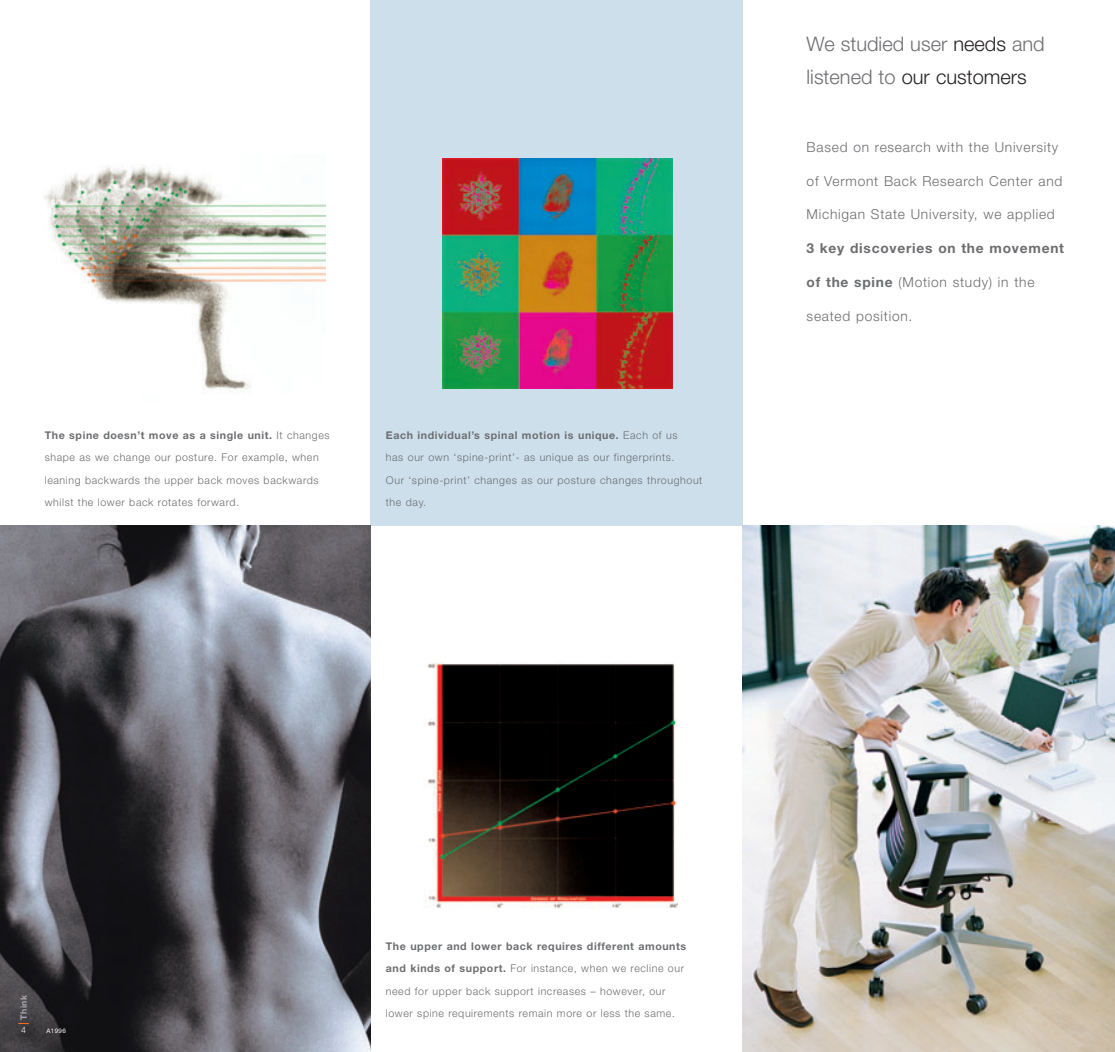
<style>
.page{position:relative;width:1115px;height:1052px;background:#fff}
.page>*{position:absolute;margin:0;border:0;box-sizing:border-box;transform-origin:0 0}
.t1{font:300 20px/33.8px "Helvetica Neue";color:#6c6d70}
.t2{font:300 13.75px "Helvetica Neue";letter-spacing:.055em;color:#6c6d70}
.t3{font:700 13.75px "Helvetica Neue";letter-spacing:.055em;color:#6c6d70}
.t4{font:300 10.62px/22.5px "Helvetica Neue";letter-spacing:.055em;color:#6c6d70}
.t5{font:700 8.75px "Helvetica Neue";letter-spacing:.055em;color:#a8a9ad}
.t6{font:300 8.75px "Helvetica Neue";color:#fff}
.t7{font:6.25px "Helvetica Neue";letter-spacing:.055em;color:#fff}
.s1{font-weight:700}
.s2{color:#231f20}
.s3{font-family:"Adobe Garamond";font-weight:400}
</style>
<div class="page">
<div style="left:371px;top:0;width:372px;height:525px;background:#ccdfeb"></div>
<img style="left:0;top:525px;width:371px;height:526px">
<img style="left:44px;top:166px;width:281px;height:223px">
<img style="left:427px;top:662px;width:251px;height:247px">
<img style="left:442px;top:159px;width:231px;height:229px">
<img style="left:743px;top:525px;width:372px;height:526px">
<p class="t4" style="left:45px;top:425px;width:286px"><span class="s1">The spine doesn’t move as a single unit.</span> It changes shape as we change our posture. For example, when leaning backwards the upper back moves backwards whilst the lower back rotates forward.</p>
<p class="t4" style="left:386px;top:425px;width:318px"><span class="s1">Each individual’s spinal motion is unique.</span> Each of us<br>has our own ‘spine-print’- as unique as our fingerprints.<br>Our ‘spine-print’ changes as our posture changes throughout the day.</p>
<h1 class="t1" style="left:807px;top:28px;width:240px">We studied user <span class="s2">needs</span> and listened to <span class="s2">our customers</span></h1>
<p class="t2" style="left:807px;top:142px;width:253px">Based on research with the University</p>
<p class="t2" style="left:807px;top:176px;width:257px">of Vermont Back Research Center and</p>
<p class="t2" style="left:807px;top:210px;width:250px">Michigan State University, we applied</p>
<p class="t3" style="left:807px;top:243px;width:259px">3 key discoveries on the movement</p>
<p class="t2" style="left:807px;top:277px;width:229px"><span class="s1">of the spine</span> (Motion study) in the</p>
<p class="t2" style="left:807px;top:311px;width:107px">seated position.</p>
<p class="t5" style="left:21px;top:1019px;width:26px;rotate:-90deg">Think</p>
<p class="t6" style="left:21px;top:1026px;width:6px">4</p>
<p class="t7" style="left:47px;top:1028px;width:21px">A1996</p>
<p class="t4" style="left:386px;top:935px;width:302px"><span class="s1">The upper and lower back requires different amounts and kinds of support.</span> For instance, when we recline our need for upper back support increases – however, our lower spine requirements remain more or less the same<span class="s3">.</span></p>
</div>
